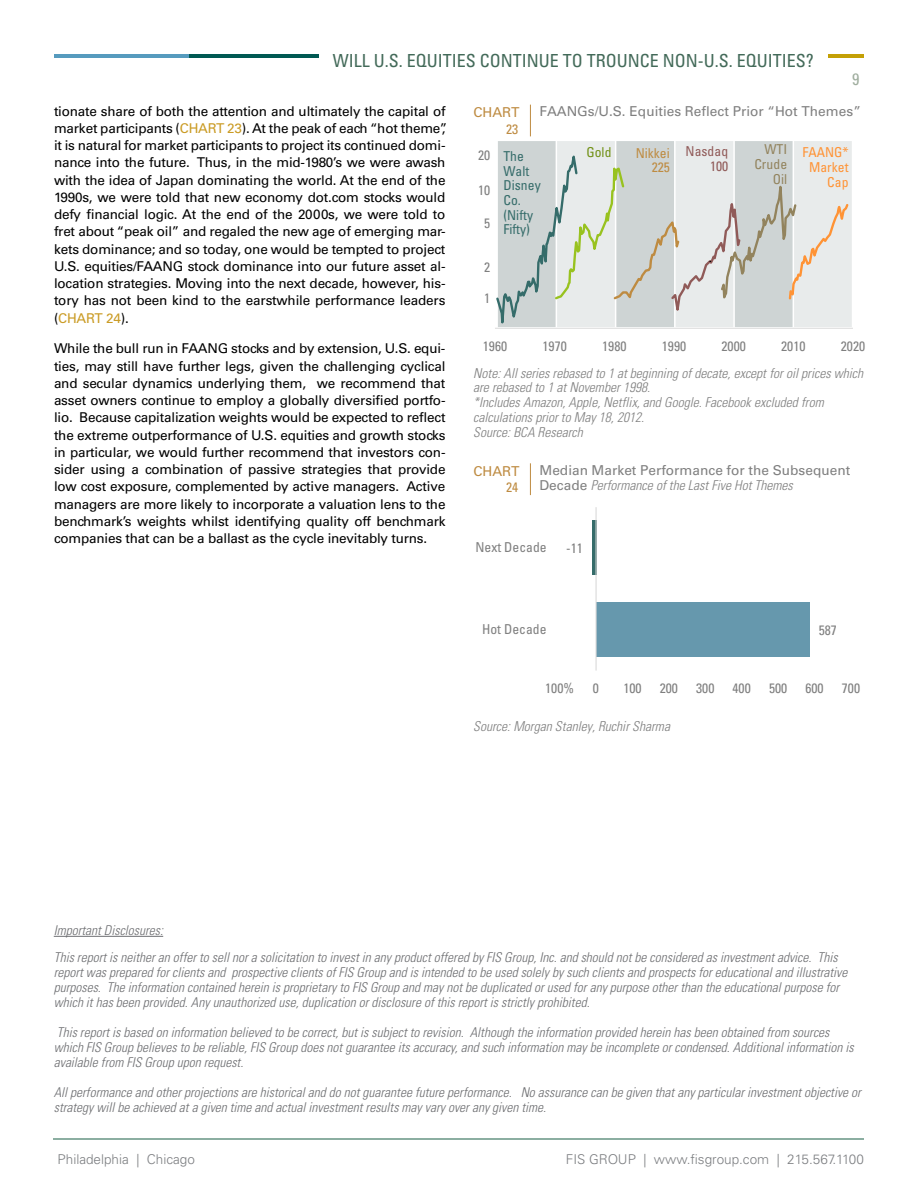
<style>
.page{position:relative;width:918px;height:1188px;background:#fff}
.page>*{position:absolute;margin:0;border:0;box-sizing:border-box;transform-origin:0 0}
.t1{font:condensed 18px "Univers LT Std";color:#436a59}
.t2{font:condensed 16.5px "Univers LT Std";color:#9fad9e}
.t3{font:italic 300 condensed 13.65px/14.7px "Univers LT Std";letter-spacing:-.005em;color:#7f7f7f}
.t4{font:condensed 13.65px "Univers LT Std";letter-spacing:-.005em;color:#7f7f7f}
.t5{font:13.65px "Univers LT Std";color:#7f7f7f}
.t6{font:condensed 13.65px/14.7px "Univers LT Std";letter-spacing:.005em;color:#356c6a}
.t7{font:condensed 13.65px/14.7px "Univers LT Std";color:#ff9335;text-align:right}
.t8{font:condensed 13.65px/14.7px "Univers LT Std";letter-spacing:-.005em;color:#be8b41;text-align:right}
.t9{font:condensed 13.65px/14.7px "Univers LT Std";letter-spacing:.005em;color:#92835d;text-align:right}
.t10{font:13.65px "Univers LT Std";color:#be8b41}
.t11{font:condensed 13.65px/14.7px "Univers LT Std";color:#905a58;text-align:right}
.t12{font:condensed 13.65px "Univers LT Std";color:#729117}
.t13{font:13.5px/17.2px "Univers LT Std";letter-spacing:-.015em;color:#000}
.t14{font:italic 300 condensed 13.5px/15px "Univers LT Std";color:#6d6e71}
.t15{font:300 13.5px "Univers LT Std";color:#7c7e81}
.s1{color:#ca9b24}
.s2{color:#7f7f7f}
.s3{font-weight:400;font-style:normal;font-stretch:normal}
</style>
<div class="page">
<hr style="left:54px;top:1138px;width:810px;height:1px;background:#8baea1">
<hr style="left:54px;top:54px;width:135px;height:4px;background:#569bbe">
<hr style="left:189px;top:54px;width:228px;height:4px;background:#005953">
<hr style="left:682px;top:54px;width:182px;height:4px;background:#c4a006">
<div style="left:319px;top:54px;width:509px;height:43px;background:#fff"></div>
<hr style="left:530px;top:105px;width:1px;height:31px;background:#be8b41">
<div style="left:793px;top:140px;width:60px;height:188px;background:#e8ebeb"></div>
<hr style="left:852px;top:140px;width:1px;height:189px;background:#fff">
<hr style="left:496px;top:140px;width:357px;height:1px;background:#fff">
<hr style="left:496px;top:327px;width:357px;height:2px;background:#fff">
<hr style="left:495px;top:328px;width:358px;height:1px;background:#d9d9d9">
<svg style="left:496px;top:111px;width:354px;height:217px"></svg>
<hr style="left:530px;top:463px;width:1px;height:32px;background:#be8b41">
<div style="left:596px;top:602px;width:214px;height:55px;background:#6698ad"></div>
<svg style="left:592px;top:521px;width:4px;height:54px"></svg>
<hr style="left:596px;top:507px;width:1px;height:164px;background:#d9d9d9">
<hr style="left:54px;top:936px;width:109px;height:1px;background:#6d6e71">
<h1 class="t1" style="left:333px;top:49px;width:483px">WILL U.S. EQUITIES CONTINUE TO TROUNCE NON-U.S. EQUITIES?</h1>
<p class="t2" style="left:852px;top:69px;width:9px">9</p>
<p class="t13" style="left:54px;top:102px;width:395px">tionate share of both the attention and ultimately the capital of market participants (<span class="s1">CHART 23</span>). At the peak of each “hot theme”, it is natural for market participants to project its continued domi&shy;nance into the future. Thus, in the mid-1980’s we were awash with the idea of Japan dominating the world. At the end of the 1990s, we were told that new economy dot.com stocks would defy financial logic. At the end of the 2000s, we were told to fret about “peak oil” and regaled the new age of emerging mar&shy;kets dominance; and so today, one would be tempted to project U.S. equities/FAANG stock dominance into our future asset al&shy;location strategies. Moving into the next decade, however, his&shy;tory has not been kind to the earstwhile performance leaders (<span class="s1">CHART 24</span>).</p>
<p class="t13" style="left:54px;top:340px;width:393px;text-align:justify">While the bull run in FAANG stocks and by extension, U.S. equi&shy;ties, may still have further legs, given the challenging cyclical and secular dynamics underlying them, we recommend that asset owners continue to employ a globally diversified portfo&shy;lio. Because capitalization weights would be expected to reflect the extreme outperformance of U.S. equities and growth stocks in particular, we would further recommend that investors con&shy;sider using a combination of passive strategies that provide low cost exposure, complemented by active managers. Active managers are more likely to incorporate a valuation lens to the benchmark’s weights whilst identifying quality off benchmark companies that can be a ballast as the cycle inevitably turns.</p>
<p class="t10" style="left:473px;top:104px;width:48px">CHART</p>
<p class="t8" style="left:506px;top:121px;width:14px">23</p>
<p class="t5" style="left:539px;top:103px;width:323px">FAANGs/U.S. Equities Reflect Prior “Hot Themes”</p>
<p class="t6" style="left:503px;top:148px;width:39px;text-indent:-25px"><span class="s2">20</span> The<br>Walt<br>Disney<br>Co. (Nifty<br>Fifty)</p>
<p class="t12" style="left:586px;top:144px;width:27px">Gold</p>
<p class="t8" style="left:636px;top:145px;width:36px">Nikkei<br>225</p>
<p class="t11" style="left:686px;top:144px;width:44px">Nasdaq<br>100</p>
<p class="t9" style="left:754px;top:142px;width:34px">WTI<br>Crude<br>Oil</p>
<p class="t7" style="left:802px;top:145px;width:48px">FAANG*<br>Market<br>Cap</p>
<p class="t4" style="left:478px;top:181px;width:14px">10</p>
<p class="t4" style="left:484px;top:214px;width:8px">5</p>
<p class="t4" style="left:484px;top:258px;width:8px">2</p>
<p class="t4" style="left:484px;top:290px;width:8px">1</p>
<p class="t4" style="left:483px;top:337px;width:26px">1960</p>
<p class="t4" style="left:543px;top:337px;width:26px">1970</p>
<p class="t4" style="left:602px;top:337px;width:26px">1980</p>
<p class="t4" style="left:662px;top:337px;width:26px">1990</p>
<p class="t4" style="left:722px;top:337px;width:26px">2000</p>
<p class="t4" style="left:781px;top:337px;width:26px">2010</p>
<p class="t4" style="left:841px;top:337px;width:26px">2020</p>
<p class="t3" style="left:473px;top:366px;width:392px">Note: All series rebased to 1 at beginning of decate, except for oil prices which are rebased to 1 at November 1998.<br>*Includes Amazon, Apple, Netflix, and Google. Facebook excluded from calculations prior to May 18, 2012.<br>Source: BCA Research</p>
<p class="t10" style="left:473px;top:463px;width:48px">CHART</p>
<p class="t5" style="left:539px;top:462px;width:312px">Median Market Performance for the Subsequent</p>
<p class="t8" style="left:506px;top:480px;width:14px">24</p>
<p class="t3" style="left:539px;top:478px;width:255px"><span class="s3">Decade</span> Performance of the Last Five Hot Themes</p>
<p class="t4" style="left:475px;top:539px;width:73px">Next Decade</p>
<p class="t4" style="left:566px;top:539px;width:18px">-11</p>
<p class="t4" style="left:482px;top:620px;width:66px">Hot Decade</p>
<p class="t4" style="left:819px;top:621px;width:20px">587</p>
<p class="t4" style="left:545px;top:679px;width:30px">100%</p>
<p class="t4" style="left:593px;top:679px;width:8px">0</p>
<p class="t4" style="left:623px;top:679px;width:20px">100</p>
<p class="t4" style="left:660px;top:679px;width:20px">200</p>
<p class="t4" style="left:696px;top:679px;width:20px">300</p>
<p class="t4" style="left:733px;top:679px;width:20px">400</p>
<p class="t4" style="left:769px;top:679px;width:20px">500</p>
<p class="t4" style="left:805px;top:679px;width:20px">600</p>
<p class="t4" style="left:842px;top:679px;width:20px">700</p>
<p class="t3" style="left:473px;top:719px;width:198px">Source: Morgan Stanley, Ruchir Sharma</p>
<p class="t14" style="left:54px;top:917px;width:786px;line-height:27px">Important Disclosures:<br>This report is neither an offer to sell nor a solicitation to invest in any product offered by FIS Group, Inc. and should not be considered as investment advice. This</p>
<p class="t14" style="left:54px;top:965px;width:795px">report was prepared for clients and prospective clients of FIS Group and is intended to be used solely by such clients and prospects for educational and illustrative purposes. The information contained herein is proprietary to FIS Group and may not be duplicated or used for any purpose other than the educational purpose for which it has been provided. Any unauthorized use, duplication or disclosure of this report is strictly prohibited.</p>
<p class="t14" style="left:54px;top:1025px;width:801px">This report is based on information believed to be correct, but is subject to revision. Although the information provided herein has been obtained from sources which FIS Group believes to be reliable, FIS Group does not guarantee its accuracy, and such information may be incomplete or condensed. Additional information is available from FIS Group upon request.</p>
<p class="t14" style="left:54px;top:1085px;width:809px">All performance and other projections are historical and do not guarantee future performance. No assurance can be given that any particular investment objective or strategy will be achieved at a given time and actual investment results may vary over any given time.</p>
<p class="t15" style="left:58px;top:1151px;width:139px">Philadelphia | Chicago</p>
<p class="t15" style="left:566px;top:1151px;width:300px">FIS GROUP | www.fisgroup.com | 215.567.1100</p>
</div>
